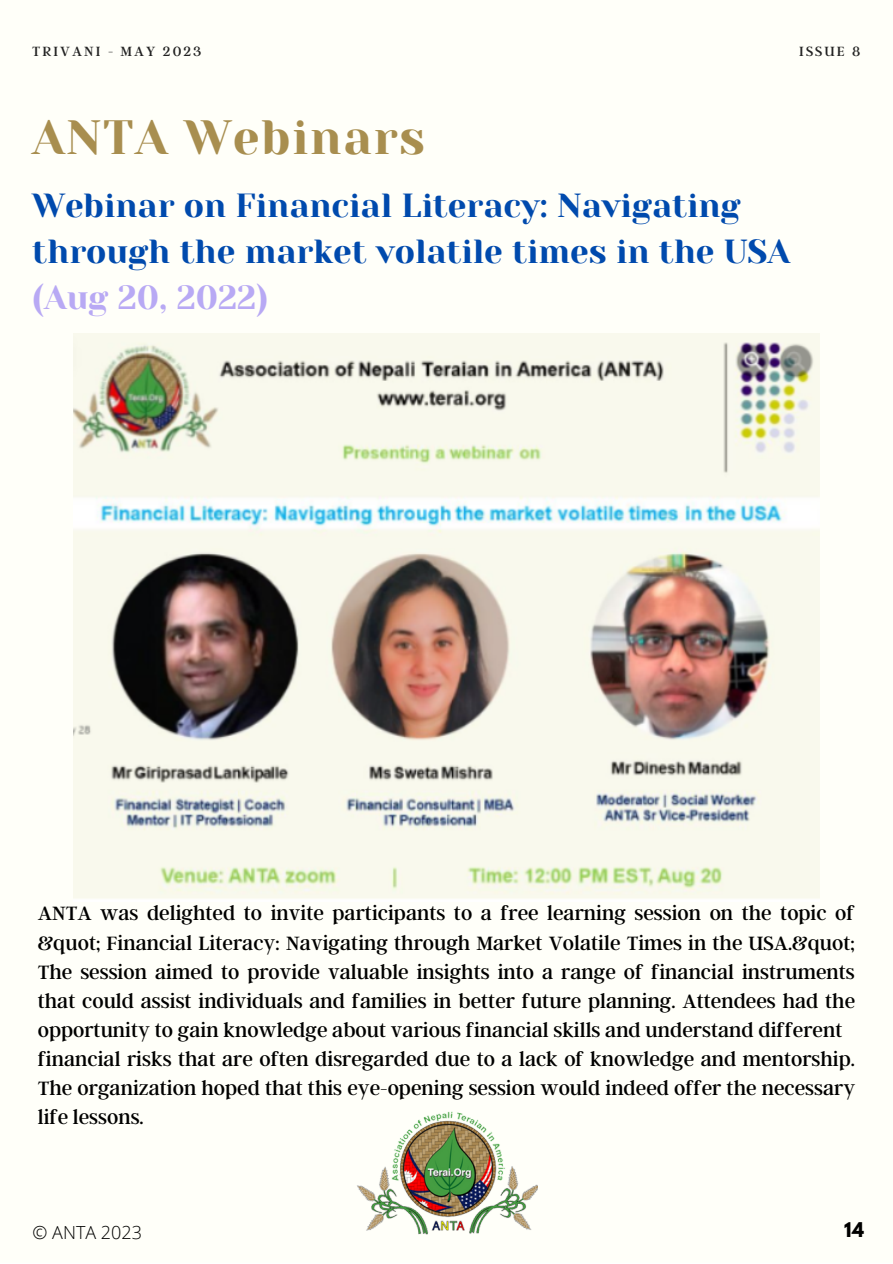
<style>
.page{position:relative;width:893px;height:1264px;background:#fff}
.page>*{position:absolute;margin:0;border:0;box-sizing:border-box;transform-origin:0 0}
.t1{font:48px "Yeseva One";letter-spacing:.03em;color:#a88e4f}
.t2{font:33.3px/46px "Yeseva One";color:#004aad}
.t3{font:33.3px "Yeseva One";color:#b8a9f4}
.t4{font:21.45px/29.1px "Argent CF";color:#000;text-align:justify}
.t5{font:300 18px "Open Sans";color:#000}
.t6{font:700 18px "League Spartan";color:#000}
.t7{font:14.85px "Argent CF";letter-spacing:.14em;color:#222}
</style>
<div class="page">
<div style="left:0;top:0;width:892px;height:1262px;background:#fffff9"></div>
<img style="left:357px;top:1111px;width:180px;height:124px">
<img style="left:74px;top:333px;width:745px;height:565px">
<p class="t7" style="left:32px;top:42px;width:171px">TRIVANI - MAY 2023</p>
<p class="t7" style="left:799px;top:42px;width:63px">ISSUE 8</p>
<p class="t1" style="left:32px;top:110px;width:394px">ANTA Webinars</p>
<p class="t2" style="left:32px;top:182px;width:759px">Webinar on Financial Literacy: Navigating through the market volatile times in the USA</p>
<p class="t3" style="left:32px;top:278px;width:237px">(Aug 20, 2022)</p>
<p class="t4" style="left:38px;top:898px;width:818px">ANTA was delighted to invite participants to a free learning session on the topic of &amp;quot; Financial Literacy: Navigating through Market Volatile Times in the USA.&amp;quot; The session aimed to provide valuable insights into a range of financial instruments that could assist individuals and families in better future planning. Attendees had the opportunity to gain knowledge about various financial skills and understand different</p>
<p class="t4" style="left:38px;top:1043px;width:818px">financial risks that are often disregarded due to a lack of knowledge and mentorship.<br>The organization hoped that this eye-opening session would indeed offer the necessary life lessons.</p>
<p class="t5" style="left:33px;top:1219px;width:111px">© ANTA 2023</p>
<p class="t6" style="left:844px;top:1220px;width:21px">14</p>
</div>
